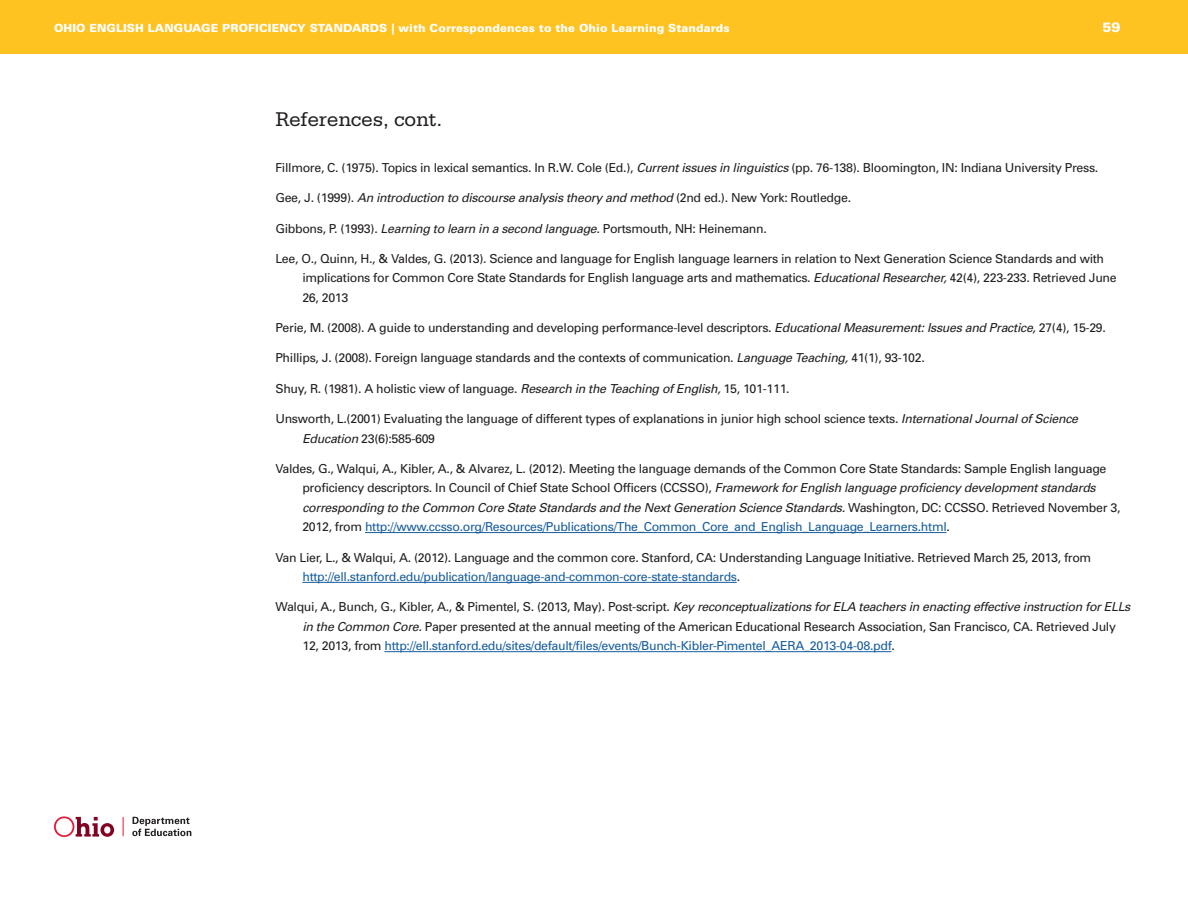
<style>
.page{position:relative;width:1188px;height:918px;background:#fff}
.page>*{position:absolute;margin:0;border:0;box-sizing:border-box;transform-origin:0 0}
.t1{font:21px "Serifa Std";letter-spacing:-.01em;color:#231f20}
.t2{font:900 13.5px "Univers LT Std";color:#fff}
.t3{font:12.3px/19.5px "Univers";letter-spacing:-.025em;color:#231f20}
.t4{font:italic 12.3px "Univers";letter-spacing:-.025em;color:#231f20}
.t5{font:900 11.25px "Univers LT Std";letter-spacing:.01em;color:#fff}
.s1{font-style:italic}
.s2{font-style:normal}
.s3{color:#175d9e}
</style>
<div class="page">
<div style="left:0;top:0;width:1188px;height:54px;background:#fec221"></div>
<svg style="left:54px;top:816px;width:60px;height:21px"></svg>
<svg style="left:123px;top:817px;width:1px;height:19px"></svg>
<svg style="left:132px;top:817px;width:59px;height:19px"></svg>
<hr style="left:365px;top:532px;width:581px;height:1px;background:#175d9e">
<hr style="left:302px;top:582px;width:435px;height:1px;background:#175d9e">
<hr style="left:384px;top:651px;width:507px;height:1px;background:#175d9e">
<p class="t5" style="left:54px;top:21px;width:677px">OHIO ENGLISH LANGUAGE PROFICIENCY STANDARDS | with Correspondences to the Ohio Learning Standards</p>
<p class="t2" style="left:1102px;top:19px;width:20px">59</p>
<h1 class="t1" style="left:275px;top:108px;width:169px">References, cont.</h1>
<p class="t3" style="left:275px;top:158px;width:824px">Fillmore, C. (1975). Topics in lexical semantics. In R.W. Cole (Ed.), <span class="s1">Current issues in linguistics</span> (pp. 76-138). Bloomington, IN: Indiana University Press.</p>
<p class="t4" style="left:275px;top:190px;width:577px"><span class="s2">Gee, J. (1999).</span> An introduction to discourse analysis theory and method <span class="s2">(2nd ed.). New York: Routledge.</span></p>
<p class="t3" style="left:275px;top:218px;width:493px">Gibbons, P. (1993). <span class="s1">Learning to learn in a second language.</span> Portsmouth, NH: Heinemann.</p>
<p class="t3" style="left:302px;top:249px;width:816px;text-indent:-27px">Lee, O., Quinn, H., &amp; Valdes, G. (2013). Science and language for English language learners in relation to Next Generation Science Standards and with implications for Common Core State Standards for English language arts and mathematics. <span class="s1">Educational Researcher,</span> 42(4), 223-233. Retrieved June<br>26, 2013</p>
<p class="t3" style="left:275px;top:318px;width:832px">Perie, M. (2008). A guide to understanding and developing performance-level descriptors. <span class="s1">Educational Measurement: Issues and Practice,</span> 27(4), 15-29.</p>
<p class="t3" style="left:275px;top:348px;width:651px">Phillips, J. (2008). Foreign language standards and the contexts of communication. <span class="s1">Language Teaching,</span> 41(1), 93-102.</p>
<p class="t3" style="left:275px;top:378px;width:516px">Shuy, R. (1981). A holistic view of language. <span class="s1">Research in the Teaching of English,</span> 15, 101-111.</p>
<p class="t3" style="left:302px;top:409px;width:777px;text-indent:-27px">Unsworth, L.(2001) Evaluating the language of different types of explanations in junior high school science texts. <span class="s1">International Journal of Science<br>Education</span> 23(6):585-609</p>
<p class="t3" style="left:302px;top:459px;width:820px;text-indent:-27px">Valdes, G., Walqui, A., Kibler, A., &amp; Alvarez, L. (2012). Meeting the language demands of the Common Core State Standards: Sample English language proficiency descriptors. In Council of Chief State School Officers (CCSSO), <span class="s1">Framework for English language proficiency development standards corresponding to the Common Core State Standards and the Next Generation Science Standards.</span> Washington, DC: CCSSO. Retrieved November 3, 2012, from <span class="s3">http://www.ccsso.org/Resources/Publications/The_Common_Core_and_English_Language_Learners.html</span>.</p>
<p class="t3" style="left:302px;top:547px;width:790px;text-indent:-27px">Van Lier, L., &amp; Walqui, A. (2012). Language and the common core. Stanford, CA: Understanding Language Initiative. Retrieved March 25, 2013, from <span class="s3">http://ell.stanford.edu/publication/language-and-common-core-state-standards</span>.</p>
<p class="t3" style="left:302px;top:597px;width:830px;text-indent:-27px">Walqui, A., Bunch, G., Kibler, A., &amp; Pimentel, S. (2013, May). Post-script. <span class="s1">Key reconceptualizations for ELA teachers in enacting effective instruction for ELLs in the Common Core.</span> Paper presented at the annual meeting of the American Educational Research Association, San Francisco, CA. Retrieved July<br>12, 2013, from <span class="s3">http://ell.stanford.edu/sites/default/files/events/Bunch-Kibler-Pimentel_AERA_2013-04-08.pdf</span>.</p>
</div>
